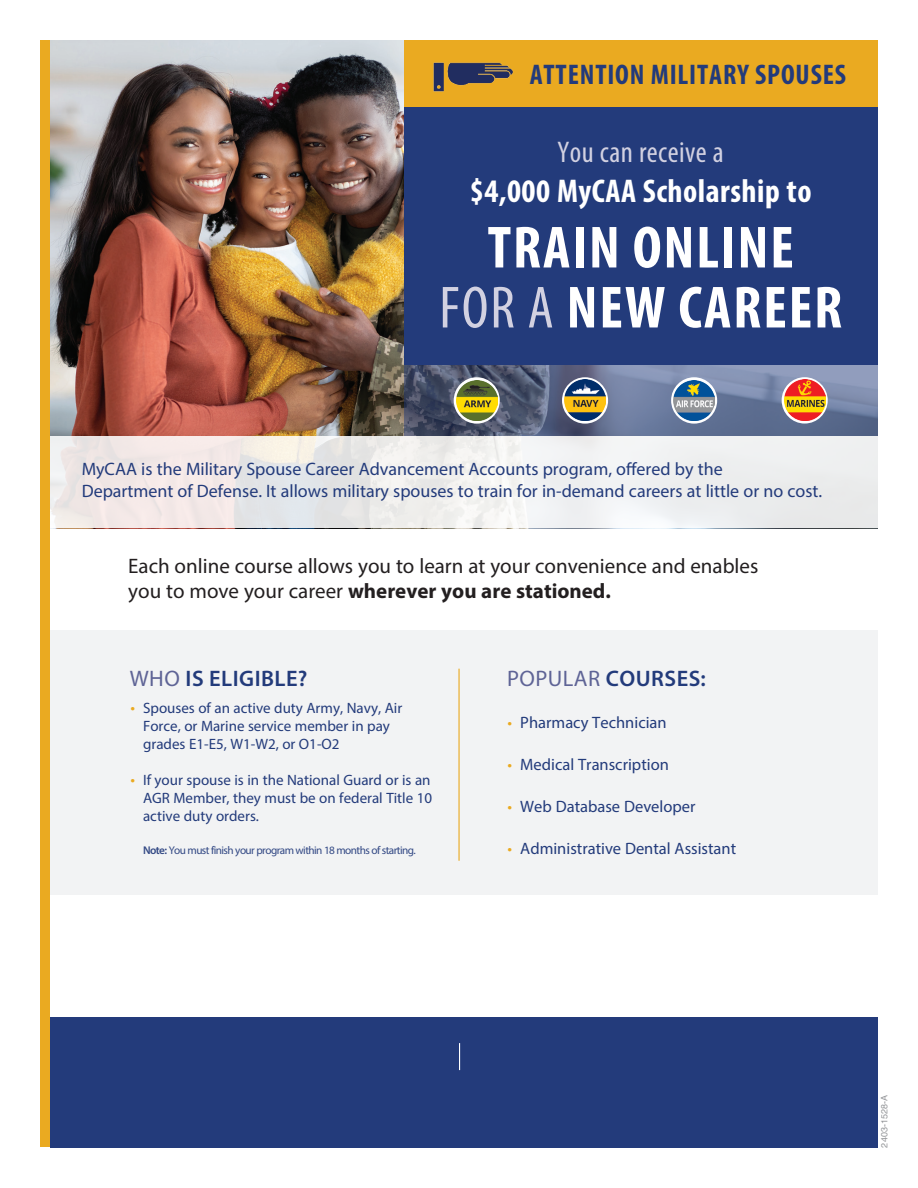
<style>
.page{position:relative;width:918px;height:1188px;background:#fff}
.page>*{position:absolute;margin:0;border:0;box-sizing:border-box;transform-origin:0 0}
.t1{font:700 condensed 60px/60px "Myriad Pro";letter-spacing:.03em;color:#fff;text-align:center}
.t2{font:700 condensed 33px "Myriad Pro";letter-spacing:.015em;color:#fff}
.t3{font:condensed 30px "Myriad Pro";letter-spacing:.015em;color:#d2d1e1}
.t4{font:700 condensed 28.5px "Myriad Pro";letter-spacing:.03em;color:#233b7b}
.t5{font:600 22.5px "Myriad Pro";letter-spacing:.02em;color:#233b7b}
.t6{font:21px/25.2px "Myriad Pro";color:#231f20}
.t7{font:18px/21.6px "Myriad Pro";color:#233b7b}
.t8{font:16.5px "Myriad Pro";color:#233b7b}
.t9{font:15px/18px "Myriad Pro";color:#233b7b}
.t10{font:11.25px "Myriad Pro";letter-spacing:-.05em;color:#324884}
.t11{font:9px "Helvetica";color:#939598}
.s1{font-weight:400;color:#d2d1e1}
.s2{font-weight:700}
.s3{font-weight:400;color:#5f6496}
.s4{font-size:16.5px;color:#eaaa21}
.s5{font-weight:600}
.s6{color:#eaaa21}
</style>
<div class="page">
<img style="left:50px;top:40px;width:354px;height:396px">
<div style="left:404px;top:107px;width:474px;height:257px;background:#233b7b"></div>
<div style="left:404px;top:40px;width:474px;height:67px;background:#eaaa21"></div>
<div style="left:50px;top:1017px;width:828px;height:131px;background:#233b7b"></div>
<div style="left:50px;top:630px;width:828px;height:265px;background:#f2f3f4"></div>
<img style="left:433px;top:63px;width:80px;height:29px">
<div style="left:50px;top:436px;width:828px;height:92px;background:linear-gradient(to right,#efe8e6,#edf1f3)"></div>
<div style="left:40px;top:40px;width:10px;height:1108px;background:#eaaa21"></div>
<svg style="left:404px;top:364px;width:474px;height:72px"></svg>
<svg style="left:454px;top:377px;width:46px;height:47px"></svg>
<svg style="left:562px;top:377px;width:46px;height:47px"></svg>
<svg style="left:671px;top:377px;width:46px;height:47px"></svg>
<svg style="left:782px;top:377px;width:46px;height:47px"></svg>
<hr style="left:458px;top:669px;width:2px;height:192px;background:#eaaa21">
<svg style="left:459px;top:1043px;width:1px;height:27px"></svg>
<img style="left:456px;top:380px;width:41px;height:41px">
<img style="left:565px;top:380px;width:41px;height:41px">
<img style="left:674px;top:380px;width:41px;height:41px">
<img style="left:784px;top:380px;width:41px;height:41px">
<h3 class="t4" style="left:530px;top:57px;width:318px">ATTENTION MILITARY SPOUSES</h3>
<h3 class="t3" style="left:558px;top:134px;width:168px">You can receive a</h3>
<h2 class="t2" style="left:470px;top:170px;width:343px">$4,000 MyCAA Scholarship to</h2>
<h1 class="t1" style="left:439px;top:216px;width:405px">TRAIN ONLINE<br><span class="s1">FOR A</span> NEW CAREER</h1>
<p class="t7" style="left:82px;top:458px;width:742px">MyCAA is the Military Spouse Career Advancement Accounts program, offered by the<br>Department of Defense. It allows military spouses to train for in-demand careers at little or no cost.</p>
<h3 class="t6" style="left:128px;top:553px;width:632px">Each online course allows you to learn at your convenience and enables you to move your career <span class="s2">wherever you are stationed.</span></h3>
<h3 class="t5" style="left:130px;top:664px;width:179px"><span class="s3">WHO</span> IS ELIGIBLE?</h3>
<p class="t9" style="left:143px;top:699px;width:261px;text-indent:-13px"><span class="s4">•</span> Spouses of an active duty Army, Navy, Air<br>Force, or Marine service member in pay grades E1-E5, W1-W2, or O1-O2</p>
<p class="t9" style="left:143px;top:771px;width:291px;text-align:justify;text-indent:-13px"><span class="s4">•</span> If your spouse is in the National Guard or is an AGR Member, they must be on federal Title 10 active duty orders.</p>
<p class="t10" style="left:143px;top:843px;width:274px"><span class="s5">Note:</span> You must finish your program within 18 months of starting.</p>
<h3 class="t5" style="left:507px;top:664px;width:200px"><span class="s3">POPULAR</span> COURSES:</h3>
<p class="t8" style="left:508px;top:712px;width:161px"><span class="s6">•</span> Pharmacy Technician</p>
<p class="t8" style="left:508px;top:754px;width:163px"><span class="s6">•</span> Medical Transcription</p>
<p class="t8" style="left:508px;top:796px;width:189px"><span class="s6">•</span> Web Database Developer</p>
<p class="t8" style="left:508px;top:838px;width:230px"><span class="s6">•</span> Administrative Dental Assistant</p>
<p class="t11" style="left:877px;top:1148px;width:54px;rotate:-90deg">2403-1528-A</p>
</div>
